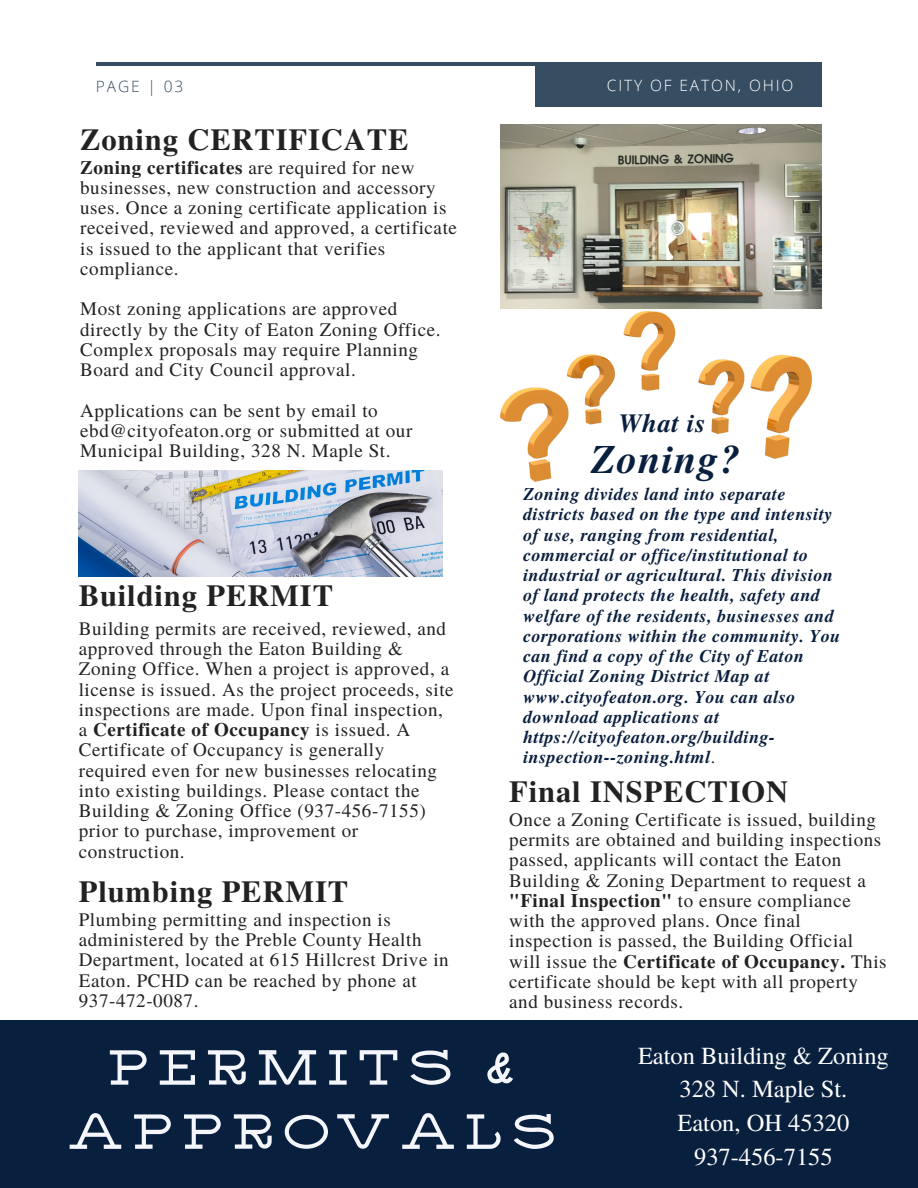
<style>
.page{position:relative;width:918px;height:1188px;background:#fff}
.page>*{position:absolute;margin:0;border:0;box-sizing:border-box;transform-origin:0 0}
.t1{font:73.05px/64.2px "Carlson Slab";letter-spacing:.12em;color:#f4f6fc;text-align:center}
.t2{font:italic 700 40.35px "Te X Gyre Termes";letter-spacing:.03em;color:#091f3e}
.t3{font:700 30.45px "Te X Gyre Termes";letter-spacing:.03em;color:#222}
.t4{font:italic 700 26.25px "Te X Gyre Termes";letter-spacing:.03em;color:#091f3e}
.t5{font:24.45px "Te X Gyre Termes";color:#fff}
.t6{font:19.05px/20.2px "Te X Gyre Termes";letter-spacing:.03em;color:#222}
.t7{font:italic 700 17.85px/20.2px "Te X Gyre Termes";letter-spacing:.03em;color:#091f3e}
.t8{font:300 15.6px "Open Sans";letter-spacing:.12em;color:#fff}
.t9{font:300 15.6px "Open Sans";letter-spacing:.12em;color:#364d62}
.s1{font-weight:700}
.s2{font-weight:400;font-style:normal;color:#222}
</style>
<div class="page">
<hr style="left:96px;top:62px;width:726px;height:4px;background:#364d62">
<div style="left:535px;top:62px;width:287px;height:44px;background:#364d62"></div>
<img style="left:500px;top:125px;width:322px;height:183px">
<img style="left:500px;top:312px;width:312px;height:170px">
<div style="left:0;top:1020px;width:918px;height:168px;background:#091f3e"></div>
<img style="left:79px;top:471px;width:363px;height:106px">
<p class="t9" style="left:96px;top:75px;width:89px">PAGE | 03</p>
<p class="t8" style="left:607px;top:74px;width:188px">CITY OF EATON, OHIO</p>
<p class="t3" style="left:80px;top:116px;width:330px">Zoning CERTIFICATE</p>
<p class="t6" style="left:80px;top:156px;width:378px"><span class="s1">Zoning certificates</span> are required for new businesses, new construction and accessory uses. Once a zoning certificate application is received, reviewed and approved, a certificate is issued to the applicant that verifies compliance.</p>
<p class="t6" style="left:80px;top:298px;width:362px">Most zoning applications are approved directly by the City of Eaton Zoning Office.<br>Complex proposals may require Planning Board and City Council approval.</p>
<p class="t6" style="left:80px;top:399px;width:334px">Applications can be sent by email to ebd@cityofeaton.org or submitted at our<br>Municipal Building, 328 N. Maple St.</p>
<p class="t4" style="left:619px;top:403px;width:89px">What is</p>
<p class="t2" style="left:591px;top:429px;width:150px">Zoning?</p>
<p class="t7" style="left:523px;top:483px;width:319px">Zoning divides land into separate districts based on the type and intensity of use, ranging from residential, commercial or office/institutional to industrial or agricultural. This division of land protects the health, safety and welfare of the residents, businesses and corporations within the community. You can find a copy of the City of Eaton Official Zoning District Map at www.cityofeaton.org. You can also download applications at https://cityofeaton.org/building&shy;inspection--zoning.html<span class="s2">.</span></p>
<p class="t3" style="left:79px;top:572px;width:256px">Building PERMIT</p>
<p class="t6" style="left:79px;top:617px;width:376px">Building permits are received, reviewed, and approved through the Eaton Building &amp; Zoning Office. When a project is approved, a license is issued. As the project proceeds, site inspections are made. Upon final inspection, a <span class="s1">Certificate of Occupancy</span> is issued. A Certificate of Occupancy is generally required even for new businesses relocating into existing buildings. Please contact the Building &amp; Zoning Office (937-456-7155) prior to purchase, improvement or construction.</p>
<p class="t3" style="left:79px;top:868px;width:271px">Plumbing PERMIT</p>
<p class="t6" style="left:79px;top:908px;width:372px">Plumbing permitting and inspection is administered by the Preble County Health Department, located at 615 Hillcrest Drive in Eaton. PCHD can be reached by phone at 937-472-0087.</p>
<p class="t3" style="left:509px;top:768px;width:280px">Final INSPECTION</p>
<p class="t6" style="left:509px;top:808px;width:379px">Once a Zoning Certificate is issued, building permits are obtained and building inspections passed, applicants will contact the Eaton Building &amp; Zoning Department to request a <span class="s1">"Final Inspection"</span> to ensure compliance with the approved plans. Once final inspection is passed, the Building Official will issue the <span class="s1">Certificate of Occupancy.</span> This certificate should be kept with all property and business records.</p>
<p class="t5" style="left:638px;top:1038px;width:252px">Eaton Building &amp; Zoning</p>
<p class="t5" style="left:680px;top:1072px;width:169px">328 N. Maple St.</p>
<p class="t5" style="left:677px;top:1105px;width:173px">Eaton, OH 45320</p>
<p class="t5" style="left:694px;top:1139px;width:140px">937-456-7155</p>
<p class="t1" style="left:67px;top:1032px;width:490px">PERMITS &amp;<br>APPROVALS</p>
</div>
